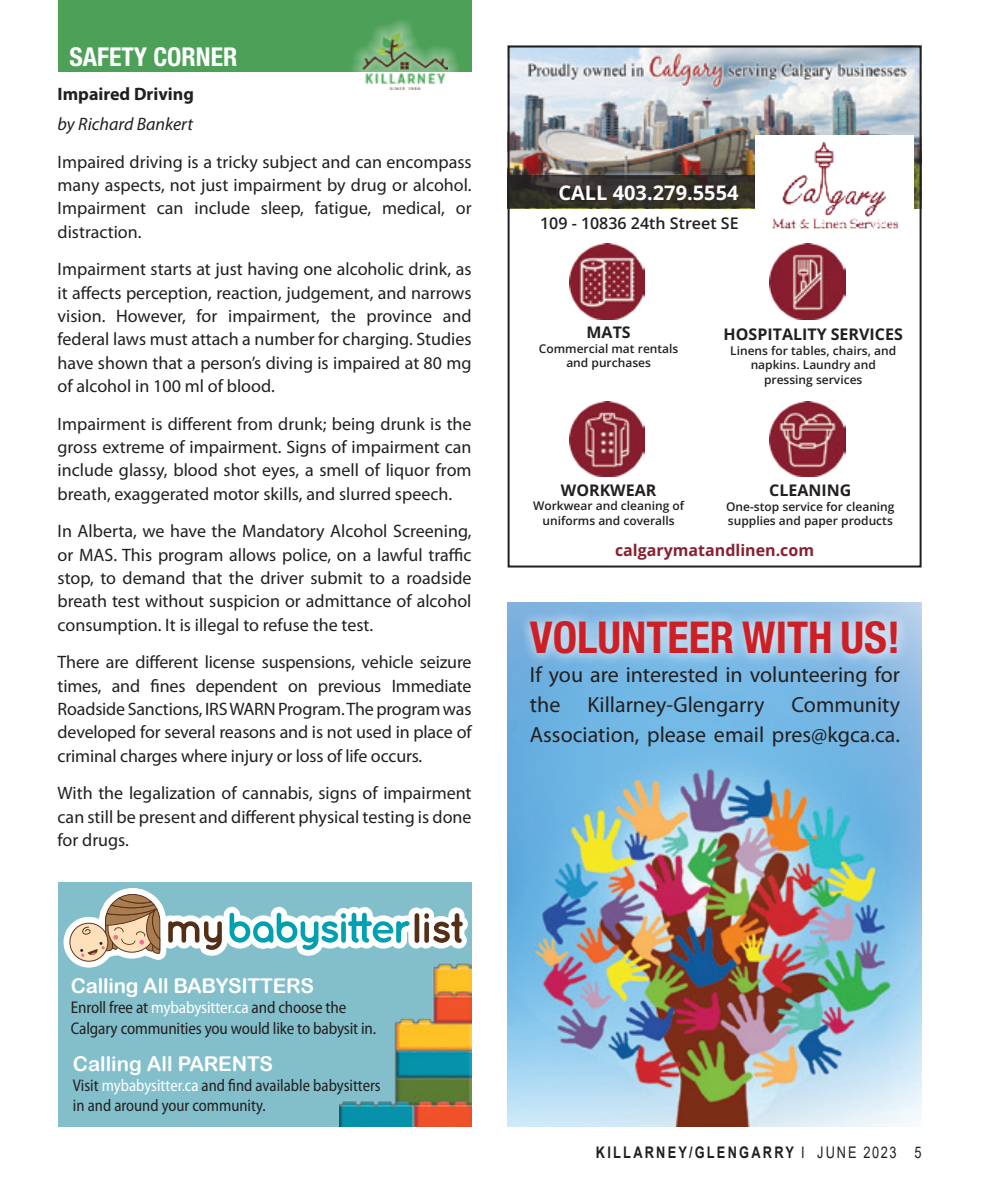
<style>
.page{position:relative;width:990px;height:1188px;background:#fff}
.page>*{position:absolute;margin:0;border:0;box-sizing:border-box;transform-origin:0 0}
.Body_text{font:700 condensed 44px "Helvetica Neue LT Std";color:#cd2026}
.t1{font:700 condensed 26px "Helvetica Neue LT Std";color:#fff}
.Body_text-2{font:22px/30px "Myriad Pro";color:#231f20;text-align:justify}
.t2{font:20.4px "Arial Rounded MT Bold";letter-spacing:-.01em;color:#fff}
.t3{font:700 20px "Open Sans";color:#fff}
.Body_text-3{font:18px/23.4px "Myriad Pro";color:#231f20;text-align:justify}
.Body_text-4{font:italic 18px "Myriad Pro";color:#231f20}
.Subhead{font:700 18px "Myriad Pro";color:#231f20}
.t4{font:semi-condensed 17px/20.4px "Myriad Pro";letter-spacing:-.01em;color:#231f20}
.t5{font:semi-condensed 17px/20.4px "Myriad Pro";letter-spacing:-.01em;color:#231f20;scale:.94 1}
.t6{font:700 16px "Open Sans";color:#231f20}
.t7{font:700 16px "Arial";letter-spacing:.175em;color:#231f20;scale:.8 1}
.t8{font:700 16px "Open Sans";color:#881f2f}
.t9{font:600 16px "Open Sans";color:#231f20}
.t10{font:600 12px/14.4px "Open Sans";color:#231f20;text-align:center}
.s1{color:#fff}
.s2{font-weight:400}
</style>
<div class="page">
<img style="left:508px;top:603px;width:414px;height:523px">
<svg style="left:518px;top:608px;width:391px;height:58px;background:#a2caea"></svg>
<div style="left:58px;top:882px;width:414px;height:244px;background:#82bfcb"></div>
<svg style="left:64px;top:888px;width:403px;height:80px"></svg>
<img style="left:340px;top:953px;width:132px;height:173px">
<img style="left:511px;top:49px;width:408px;height:159px">
<div style="left:755px;top:136px;width:158px;height:77px;background:#fff"></div>
<svg style="left:511px;top:175px;width:244px;height:33px;background:#332f29"></svg>
<img style="left:772px;top:141px;width:127px;height:88px">
<img style="left:569px;top:244px;width:76px;height:75px">
<img style="left:569px;top:402px;width:76px;height:75px">
<img style="left:770px;top:244px;width:75px;height:75px">
<img style="left:770px;top:402px;width:75px;height:75px">
<div style="left:508px;top:46px;width:414px;height:522px;border:2px solid #231f20"></div>
<div style="left:58px;top:0;width:414px;height:72px;background:#4ca057"></div>
<div style="left:350px;top:18px;width:111px;height:86px;background:#fff;opacity:.75"></div>
<img style="left:363px;top:31px;width:85px;height:59px">
<p class="t1" style="left:70px;top:41px;width:169px">SAFETY CORNER</p>
<p class="Subhead" style="left:58px;top:82px;width:138px">Impaired Driving</p>
<p class="Body_text-4" style="left:58px;top:113px;width:137px">by Richard Bankert</p>
<p class="Body_text-3" style="left:58px;top:150px;width:416px">Impaired driving is a tricky subject and can encompass many aspects, not just impairment by drug or alcohol.<br>Impairment can include sleep, fatigue, medical, or distraction.</p>
<p class="Body_text-3" style="left:58px;top:257px;width:416px">Impairment starts at just having one alcoholic drink, as it affects perception, reaction, judgement, and narrows vision. However, for impairment, the province and federal laws must attach a number for charging. Studies have shown that a person’s diving is impaired at 80 mg of alcohol in 100 ml of blood.</p>
<p class="Body_text-3" style="left:58px;top:412px;width:416px">Impairment is different from drunk; being drunk is the gross extreme of impairment. Signs of impairment can include glassy, blood shot eyes, a smell of liquor from breath, exaggerated motor skills, and slurred speech.</p>
<p class="Body_text-3" style="left:58px;top:519px;width:415px">In Alberta, we have the Mandatory Alcohol Screening, or MAS. This program allows police, on a lawful traffic stop, to demand that the driver submit to a roadside breath test without suspicion or admittance of alcohol consumption. It is illegal to refuse the test.</p>
<p class="Body_text-3" style="left:58px;top:650px;width:416px">There are different license suspensions, vehicle seizure times, and fines dependent on previous Immediate Roadside Sanctions, IRS WARN Program. The program was developed for several reasons and is not used in place of criminal charges where injury or loss of life occurs.</p>
<p class="Body_text-3" style="left:58px;top:781px;width:415px">With the legalization of cannabis, signs of impairment can still be present and different physical testing is done for drugs.</p>
<p class="t2" style="left:71px;top:974px;width:245px">Calling All BABYSITTERS</p>
<p class="t4" style="left:71px;top:998px;width:307px">Enroll free at <span class="s1">mybabysitter.ca</span> and choose the<br>Calgary communities you would like to babysit in.</p>
<p class="t2" style="left:73px;top:1051px;width:202px">Calling All PARENTS</p>
<p class="t5" style="left:73px;top:1076px;width:329px">Visit <span class="s1">mybabysitter.ca</span> and find available babysitters in and around your community.</p>
<p class="t3" style="left:558px;top:179px;width:182px">CALL 403.279.5554</p>
<p class="t9" style="left:540px;top:212px;width:200px">109 - 10836 24th Street SE</p>
<p class="t6" style="left:587px;top:321px;width:46px">MATS</p>
<p class="t10" style="left:539px;top:341px;width:141px">Commercial mat rentals and purchases</p>
<p class="t6" style="left:724px;top:324px;width:181px">HOSPITALITY SERVICES</p>
<p class="t10" style="left:730px;top:343px;width:167px">Linens for tables, chairs, and napkins. Laundry and pressing services</p>
<p class="t6" style="left:561px;top:479px;width:97px">WORKWEAR</p>
<p class="t10" style="left:533px;top:498px;width:153px">Workwear and cleaning of uniforms and coveralls</p>
<p class="t6" style="left:769px;top:479px;width:84px">CLEANING</p>
<p class="t10" style="left:726px;top:499px;width:170px;text-align:left">One-stop service for cleaning supplies and paper products</p>
<p class="t8" style="left:615px;top:539px;width:201px">calgarymatandlinen.com</p>
<p class="Body_text" style="left:530px;top:610px;width:372px">VOLUNTEER WITH US!</p>
<p class="Body_text-2" style="left:530px;top:659px;width:372px">If you are interested in volunteering for the Killarney-Glengarry Community Association, please email pres@kgca.ca.</p>
<p class="t7" style="left:596px;top:1141px;width:409px">KILLARNEY/GLENGARRY <span class="s2">I JUNE 2023 5</span></p>
</div>
